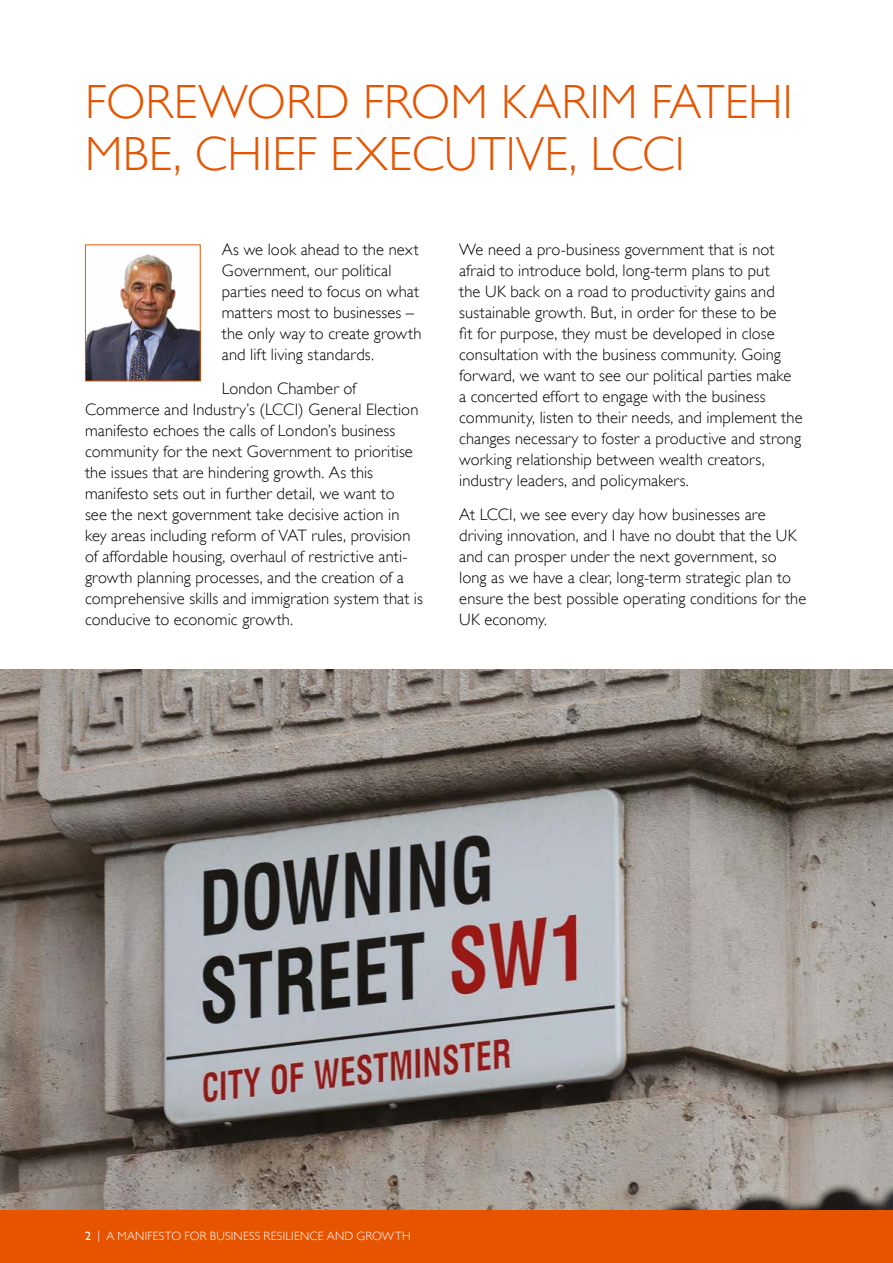
<style>
.page{position:relative;width:893px;height:1263px;background:#fff}
.page>*{position:absolute;margin:0;border:0;box-sizing:border-box;transform-origin:0 0}
.t1{font:300 48px/52.5px "Gill Sans";color:#e65400}
.t2{font:300 16.5px/21px "Gill Sans";letter-spacing:.005em;color:#000}
.t3{font:300 12px "Gill Sans";letter-spacing:.015em;color:#fff}
.s1{font-weight:400}
</style>
<div class="page">
<img style="left:0;top:670px;width:893px;height:540px">
<div style="left:0;top:1210px;width:893px;height:53px;background:#e65400"></div>
<img style="left:87px;top:254px;width:112px;height:125px">
<div style="left:85px;top:244px;width:116px;height:137px;border:1px solid #e65400"></div>
<h1 class="t1" style="left:85px;top:75px;width:709px">FOREWORD FROM KARIM FATEHI<br>MBE, CHIEF EXECUTIVE, LCCI</h1>
<p class="t2" style="left:222px;top:239px;width:201px">As we look ahead to the next<br>Government, our political parties need to focus on what matters most to businesses – the only way to create growth and lift living standards.</p>
<p class="t2" style="left:85px;top:378px;width:339px;text-indent:137px">London Chamber of Commerce and Industry’s (LCCI) General Election manifesto echoes the calls of London’s business community for the next Government to prioritise the issues that are hindering growth. As this manifesto sets out in further detail, we want to<br>see the next government take decisive action in key areas including reform of VAT rules, provision of affordable housing, overhaul of restrictive anti&shy;growth planning processes, and the creation of a comprehensive skills and immigration system that is conducive to economic growth.</p>
<p class="t2" style="left:459px;top:239px;width:345px">We need a pro-business government that is not afraid to introduce bold, long-term plans to put<br>the UK back on a road to productivity gains and sustainable growth. But, in order for these to be<br>fit for purpose, they must be developed in close consultation with the business community. Going forward, we want to see our political parties make a concerted effort to engage with the business community, listen to their needs, and implement the changes necessary to foster a productive and strong working relationship between wealth creators, industry leaders, and policymakers.</p>
<p class="t2" style="left:459px;top:504px;width:349px">At LCCI, we see every day how businesses are driving innovation, and I have no doubt that the UK and can prosper under the next government, so long as we have a clear, long-term strategic plan to ensure the best possible operating conditions for the UK economy.</p>
<p class="t3" style="left:85px;top:1229px;width:327px"><span class="s1">2</span> | A MANIFESTO FOR BUSINESS RESILIENCE AND GROWTH</p>
</div>
